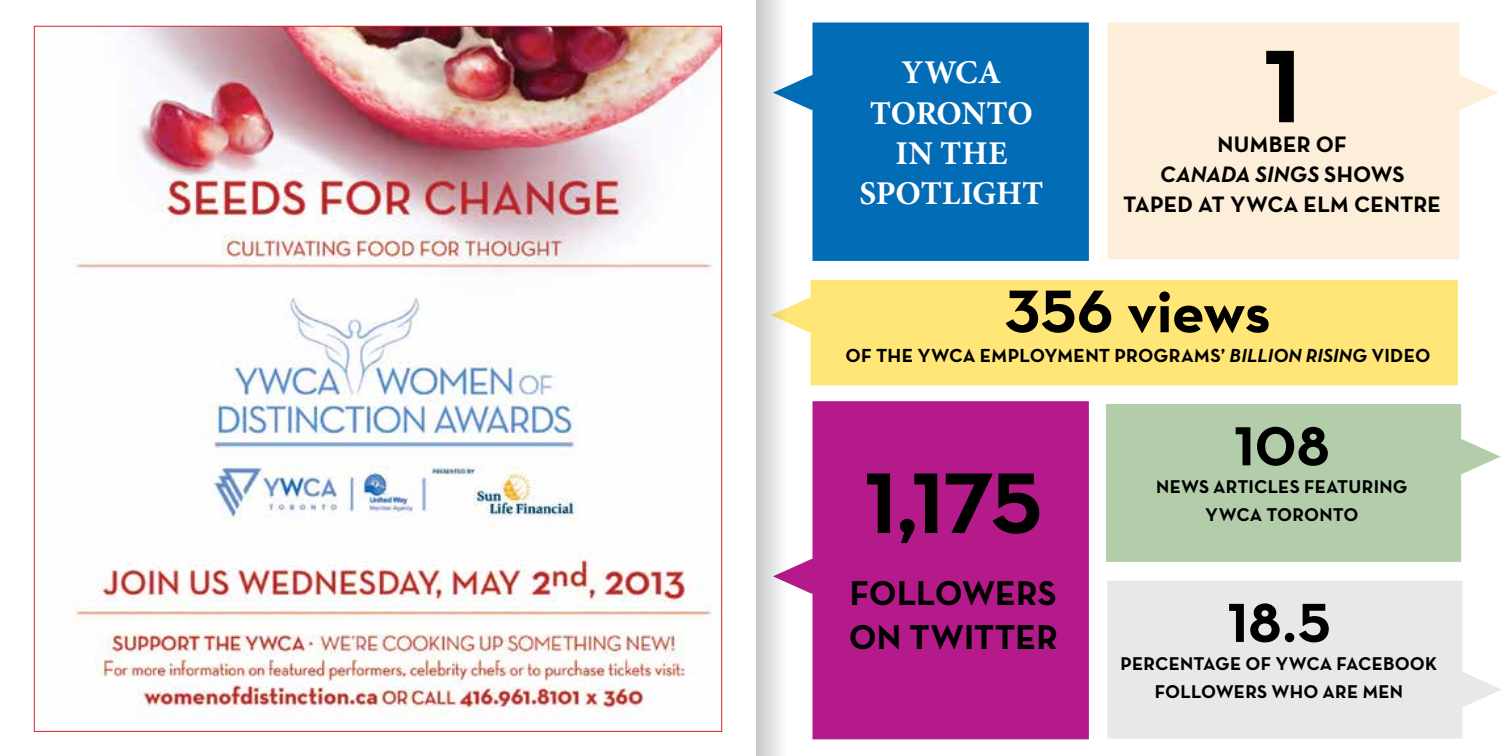
<style>
.page{position:relative;width:1512px;height:756px;background:#fff}
.page>*{position:absolute;margin:0;border:0;box-sizing:border-box;transform-origin:0 0}
.t1{font:105px "Neutra Text Bold Alt";color:#000}
.t2{font:87.5px "Neutra Text Bold Alt";color:#000}
.t3{font:61.25px "Neutra Text Bold Alt";letter-spacing:-.005em;color:#000}
.t4{font:56px "Neutra Text Bold Alt";color:#000}
.t5{font:35px/43.8px "Neutra Text Bold Alt";color:#000}
.t6{font:700 33.25px/40.2px "Minion Pro";letter-spacing:-.005em;color:#fff;text-align:center}
.t7{font:22.75px "Neutra Text Bold Alt";letter-spacing:.005em;color:#000}
.t8{font:22.75px "Neutra Text Bold Italic Alt";color:#000}
.t9{font:19.25px "Neutra Text Bold Alt";letter-spacing:.01em;color:#000}
.t10{font:18.9px/28px "Neutra Text Bold Alt";letter-spacing:.01em;color:#000;text-align:center}
.s1{font-family:"Neutra Text Bold Alt"}
.s2{font-family:"Neutra Text Bold Italic Alt"}
</style>
<div class="page">
<img style="left:74px;top:28px;width:646px;height:690px">
<div style="left:811px;top:23px;width:278px;height:238px;background:#036cb6"></div>
<div style="left:811px;top:401px;width:278px;height:338px;background:#b51a8a"></div>
<svg style="left:1107px;top:581px;width:395px;height:158px;fill:#e8e8e8"></svg>
<svg style="left:1106px;top:404px;width:395px;height:158px;fill:#b3cdaa"></svg>
<svg style="left:1108px;top:23px;width:390px;height:236px;fill:#fdeed9"></svg>
<div style="left:811px;top:280px;width:647px;height:105px;background:#ffe676"></div>
<svg style="left:756px;top:0;width:55px;height:756px"></svg>
<h3 class="t6" style="left:859px;top:52px;width:186px">YWCA<br>TORONTO<br>IN THE<br>SPOTLIGHT</h3>
<h1 class="t1" style="left:1263px;top:21px;width:40px">1</h1>
<p class="t7" style="left:1217px;top:130px;width:131px">NUMBER OF</p>
<p class="t8" style="left:1160px;top:160px;width:246px">CANADA SINGS <span class="s1">SHOWS</span></p>
<p class="t7" style="left:1123px;top:190px;width:319px">TAPED AT YWCA ELM CENTRE</p>
<h3 class="t3" style="left:1006px;top:273px;width:266px">356 views</h3>
<p class="t9" style="left:846px;top:343px;width:586px">OF THE YWCA EMPLOYMENT PROGRAMS’ <span class="s2">BILLION RISING</span> VIDEO</p>
<h2 class="t2" style="left:864px;top:449px;width:179px">1,175</h2>
<h3 class="t5" style="left:849px;top:571px;width:211px">FOLLOWERS<br>ON TWITTER</h3>
<h3 class="t4" style="left:1234px;top:411px;width:97px">108</h3>
<p class="t10" style="left:1156px;top:473px;width:253px">NEWS ARTICLES FEATURING<br>YWCA TORONTO</p>
<h3 class="t4" style="left:1227px;top:588px;width:105px">18.5</h3>
<p class="t10" style="left:1121px;top:649px;width:318px">PERCENTAGE OF YWCA FACEBOOK<br>FOLLOWERS WHO ARE MEN</p>
</div>
